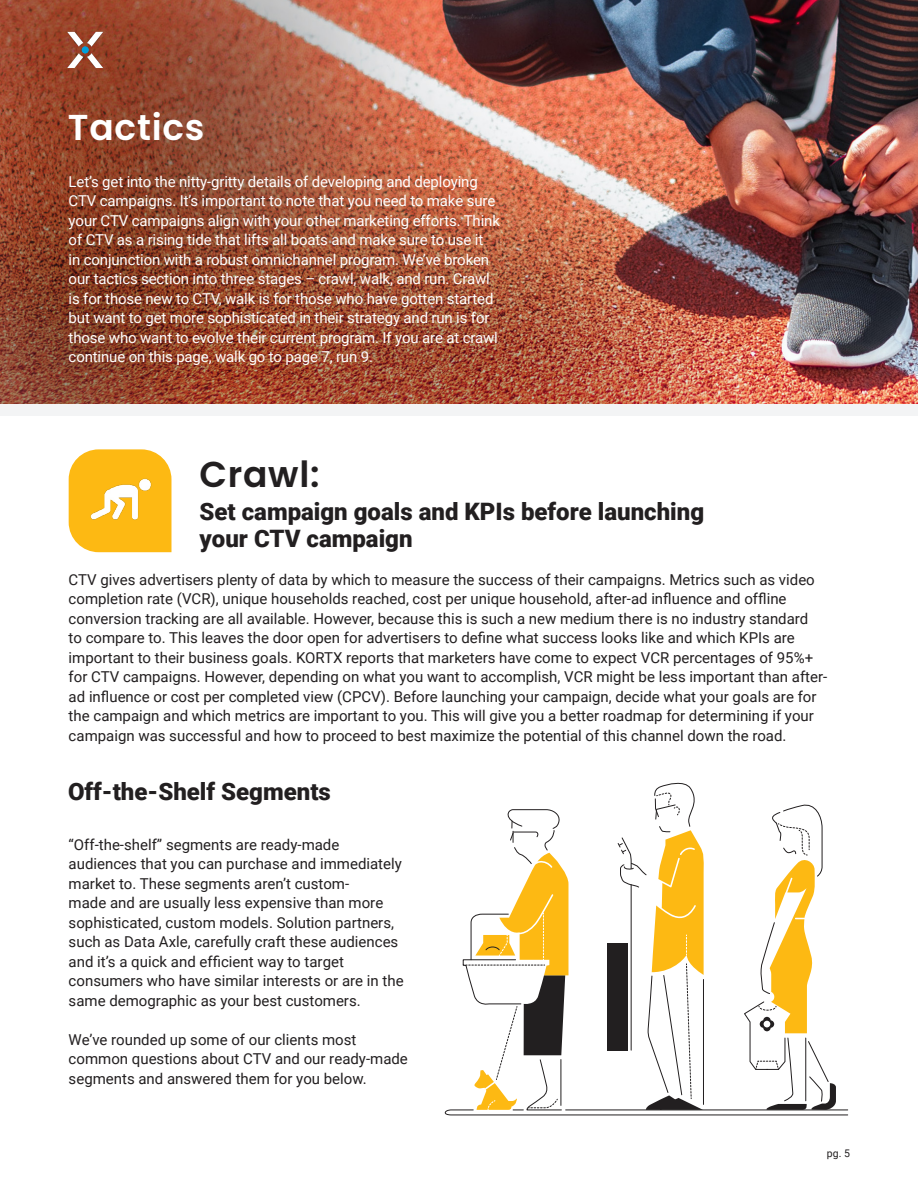
<style>
.page{position:relative;width:918px;height:1188px;background:#fff}
.page>*{position:absolute;margin:0;border:0;box-sizing:border-box;transform-origin:0 0}
.t1{font:600 36px "Poppins";letter-spacing:.02em;color:#fff}
.t2{font:600 36px "Poppins";letter-spacing:.02em;color:#221f20}
.t3{font:900 24px/27px "Roboto";color:#221f20}
.t4{font:15px/19.5px "Roboto";color:#221f20}
.t5{font:15px/19.5px "Roboto";letter-spacing:-.01em;color:#fff}
.t6{font:10.5px "Roboto";color:#221f20}
</style>
<div class="page">
<img style="left:0;top:0;width:918px;height:404px">
<div style="left:0;top:404px;width:918px;height:11px;background:#f3f4f5"></div>
<svg style="left:69px;top:449px;width:102px;height:103px;background:#fdc02c"></svg>
<img style="left:79px;top:470px;width:82px;height:61px">
<svg style="left:67px;top:32px;width:36px;height:15px"></svg>
<svg style="left:67px;top:53px;width:36px;height:15px"></svg>
<div style="left:82px;top:47px;width:7px;height:6px;background:#00a0dc;border-radius:50%"></div>
<svg style="left:444px;top:782px;width:405px;height:334px"></svg>
<h1 class="t1" style="left:68px;top:106px;width:138px">Tactics</h1>
<p class="t5" style="left:69px;top:171px;width:433px">Let’s get into the nitty-gritty details of developing and deploying CTV campaigns. It’s important to note that you need to make sure your CTV campaigns align with your other marketing efforts. Think of CTV as a rising tide that lifts all boats and make sure to use it<br>in conjunction with a robust omnichannel program. We’ve broken our tactics section into three stages – crawl, walk, and run. Crawl is for those new to CTV, walk is for those who have gotten started but want to get more sophisticated in their strategy and run is for those who want to evolve their current program. If you are at crawl continue on this page, walk go to page 7, run 9.</p>
<h1 class="t2" style="left:200px;top:454px;width:122px">Crawl:</h1>
<h2 class="t3" style="left:200px;top:497px;width:506px">Set campaign goals and KPIs before launching your CTV campaign</h2>
<p class="t4" style="left:69px;top:569px;width:760px">CTV gives advertisers plenty of data by which to measure the success of their campaigns. Metrics such as video completion rate (VCR), unique households reached, cost per unique household, after-ad influence and offline conversion tracking are all available. However, because this is such a new medium there is no industry standard<br>to compare to. This leaves the door open for advertisers to define what success looks like and which KPIs are important to their business goals. KORTX reports that marketers have come to expect VCR percentages of 95%+ for CTV campaigns. However, depending on what you want to accomplish, VCR might be less important than after&shy;ad influence or cost per completed view (CPCV). Before launching your campaign, decide what your goals are for the campaign and which metrics are important to you. This will give you a better roadmap for determining if your campaign was successful and how to proceed to best maximize the potential of this channel down the road.</p>
<h2 class="t3" style="left:68px;top:777px;width:264px">Off-the-Shelf Segments</h2>
<p class="t4" style="left:69px;top:834px;width:337px">“Off-the-shelf” segments are ready-made audiences that you can purchase and immediately market to. These segments aren’t custom-<br>made and are usually less expensive than more sophisticated, custom models. Solution partners, such as Data Axle, carefully craft these audiences and it’s a quick and efficient way to target consumers who have similar interests or are in the same demographic as your best customers.</p>
<p class="t4" style="left:69px;top:1029px;width:341px">We’ve rounded up some of our clients most common questions about CTV and our ready-made segments and answered them for you below.</p>
<p class="t6" style="left:827px;top:1146px;width:25px">pg. 5</p>
</div>
